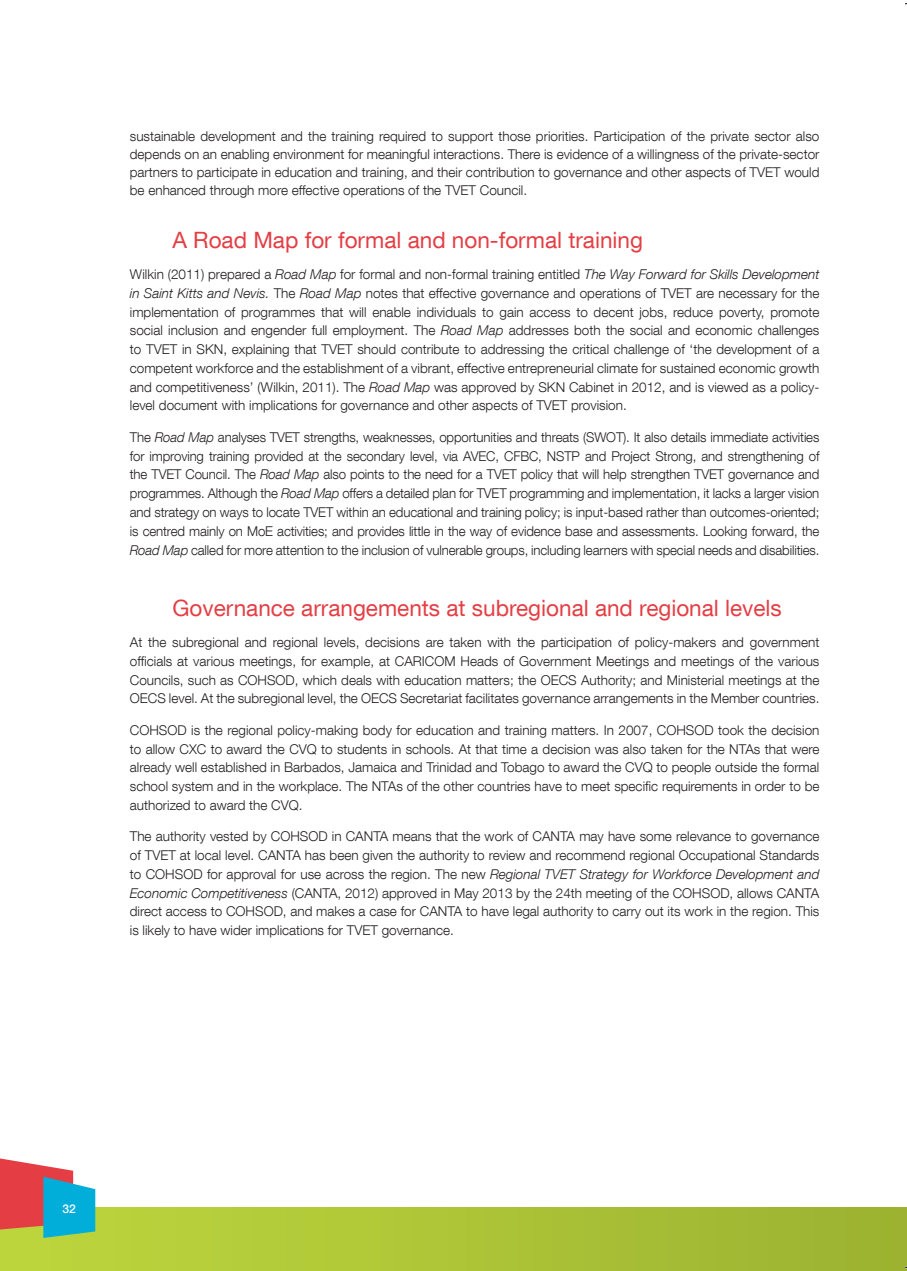
<style>
.page{position:relative;width:907px;height:1271px;background:#fff}
.page>*{position:absolute;margin:0;border:0;box-sizing:border-box;transform-origin:0 0}
.TT_3{font:22.5px "Helvetica Neue LT Com";color:#e43e44}
.TXT{font:300 13.5px/18.8px "Helvetica Neue LT Com";color:#231f20;text-align:justify}
.t1{font:500 12px "Helvetica Neue LT Com";color:#fff}
.s1{font-style:italic}
</style>
<div class="page">
<div style="left:895px;top:1207px;width:11px;height:63px;background:#9cb230"></div>
<div style="left:0;top:1207px;width:895px;height:63px;background:linear-gradient(to right,#bed73d,#9cb332)"></div>
<svg style="left:0;top:1158px;width:95px;height:79px;background:#938c94"></svg>
<svg style="left:0;top:1266px;width:3px;height:5px"></svg>
<p class="TXT" style="left:130px;top:127px;width:690px;line-height:18px">sustainable development and the training required to support those priorities. Participation of the private sector also depends on an enabling environment for meaningful interactions. There is evidence of a willingness of the private-sector partners to participate in education and training, and their contribution to governance and other aspects of TVET would be enhanced through more effective operations of the TVET Council.</p>
<p class="TT_3" style="left:172px;top:226px;width:472px">A Road Map for formal and non-formal training</p>
<p class="TXT" style="left:130px;top:264px;width:690px">Wilkin (2011) prepared a <span class="s1">Road Map</span> for formal and non-formal training entitled <span class="s1">The Way Forward for Skills Development in Saint Kitts and Nevis.</span> The <span class="s1">Road Map</span> notes that effective governance and operations of TVET are necessary for the implementation of programmes that will enable individuals to gain access to decent jobs, reduce poverty, promote social inclusion and engender full employment. The <span class="s1">Road Map</span> addresses both the social and economic challenges to TVET in SKN, explaining that TVET should contribute to addressing the critical challenge of ‘the development of a competent workforce and the establishment of a vibrant, effective entrepreneurial climate for sustained economic growth and competitiveness’ (Wilkin, 2011). The <span class="s1">Road Map</span> was approved by SKN Cabinet in 2012, and is viewed as a policy&shy;level document with implications for governance and other aspects of TVET provision.</p>
<p class="TXT" style="left:130px;top:427px;width:690px">The <span class="s1">Road Map</span> analyses TVET strengths, weaknesses, opportunities and threats (SWOT). It also details immediate activities for improving training provided at the secondary level, via AVEC, CFBC, NSTP and Project Strong, and strengthening of the TVET Council. The <span class="s1">Road Map</span> also points to the need for a TVET policy that will help strengthen TVET governance and programmes. Although the <span class="s1">Road Map</span> offers a detailed plan for TVET programming and implementation, it lacks a larger vision and strategy on ways to locate TVET within an educational and training policy; is input-based rather than outcomes-oriented; is centred mainly on MoE activities; and provides little in the way of evidence base and assessments. Looking forward, the <span class="s1">Road Map</span> called for more attention to the inclusion of vulnerable groups, including learners with special needs and disabilities.</p>
<p class="TT_3" style="left:172px;top:593px;width:610px">Governance arrangements at subregional and regional levels</p>
<p class="TXT" style="left:130px;top:632px;width:690px">At the subregional and regional levels, decisions are taken with the participation of policy-makers and government officials at various meetings, for example, at CARICOM Heads of Government Meetings and meetings of the various Councils, such as COHSOD, which deals with education matters; the OECS Authority; and Ministerial meetings at the OECS level. At the subregional level, the OECS Secretariat facilitates governance arrangements in the Member countries.</p>
<p class="TXT" style="left:130px;top:720px;width:690px">COHSOD is the regional policy-making body for education and training matters. In 2007, COHSOD took the decision to allow CXC to award the CVQ to students in schools. At that time a decision was also taken for the NTAs that were already well established in Barbados, Jamaica and Trinidad and Tobago to award the CVQ to people outside the formal school system and in the workplace. The NTAs of the other countries have to meet specific requirements in order to be authorized to award the CVQ.</p>
<p class="TXT" style="left:130px;top:827px;width:690px">The authority vested by COHSOD in CANTA means that the work of CANTA may have some relevance to governance of TVET at local level. CANTA has been given the authority to review and recommend regional Occupational Standards to COHSOD for approval for use across the region. The new <span class="s1">Regional TVET Strategy for Workforce Development and Economic Competitiveness</span> (CANTA, 2012) approved in May 2013 by the 24th meeting of the COHSOD, allows CANTA direct access to COHSOD, and makes a case for CANTA to have legal authority to carry out its work in the region. This is likely to have wider implications for TVET governance.</p>
<p class="t1" style="left:62px;top:1201px;width:15px">32</p>
</div>
